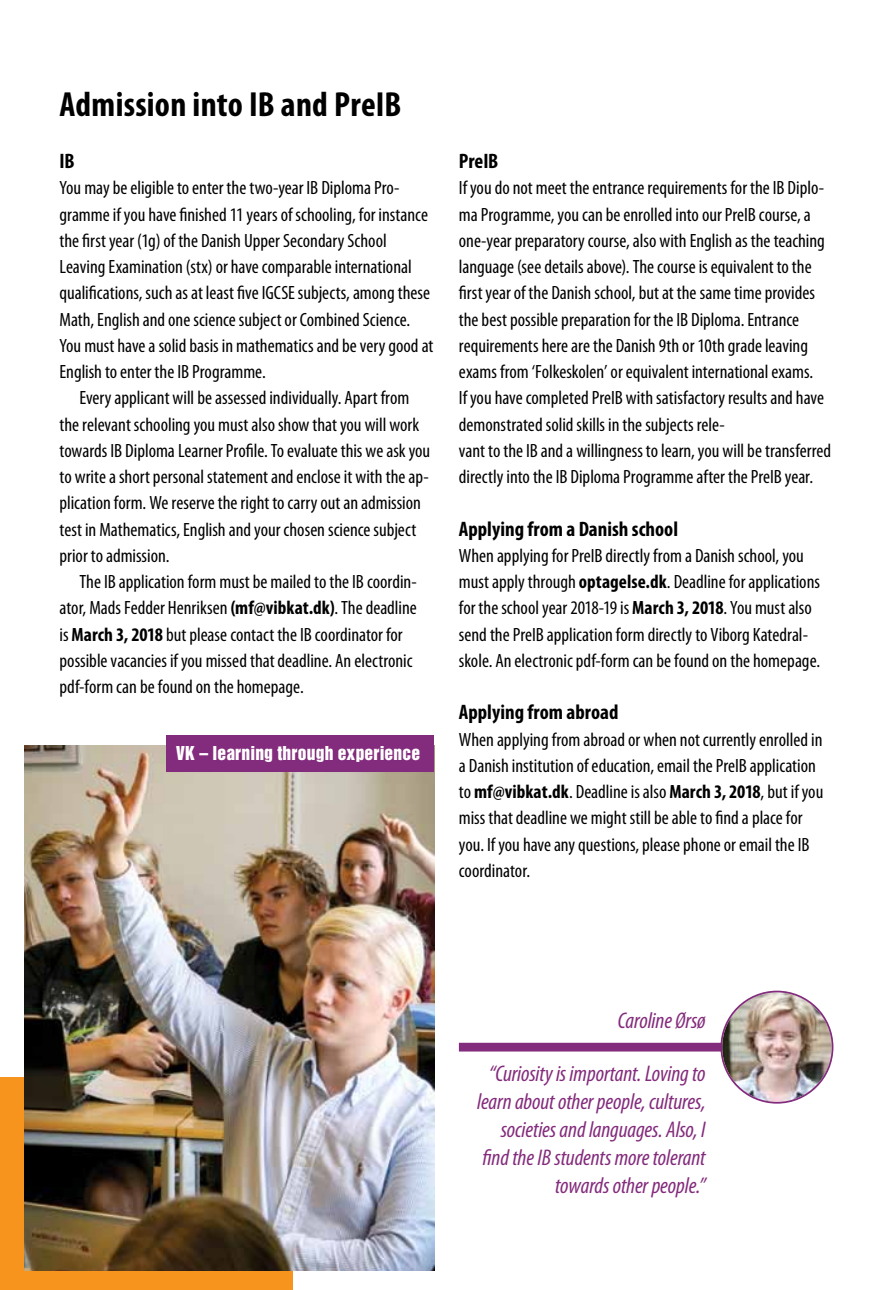
<style>
.page{position:relative;width:893px;height:1290px;background:#fff}
.page>*{position:absolute;margin:0;border:0;box-sizing:border-box;transform-origin:0 0}
.t1{font:700 condensed 35px "Myriad Pro";letter-spacing:.005em;color:#000}
.t2{font:italic condensed 22.75px/28px "Myriad Pro";letter-spacing:-.005em;color:#832b7c;text-align:right}
.t3{font:700 condensed 21px "Myriad Pro";color:#000}
.t4{font:condensed 19.25px/26.2px "Myriad Pro";color:#000}
.t5{font:17.5px "Switzerland Inserat";letter-spacing:.01em;color:#fff}
.s1{font-weight:700}
</style>
<div class="page">
<div style="left:0;top:1077px;width:293px;height:213px;background:#f7941e"></div>
<img style="left:25px;top:745px;width:409px;height:525px">
<div style="left:459px;top:1043px;width:311px;height:8px;background:#832b7c"></div>
<img style="left:722px;top:992px;width:110px;height:110px;border-radius:55px">
<div style="left:720px;top:990px;width:113px;height:113px;border:2px solid #832b7c;border-radius:50%"></div>
<div style="left:166px;top:736px;width:268px;height:36px;background:#832b7c"></div>
<h1 class="t1" style="left:60px;top:82px;width:343px">Admission into IB and PreIB</h1>
<p class="t3" style="left:60px;top:148px;width:17px">IB</p>
<p class="t4" style="left:60px;top:175px;width:375px">You may be eligible to enter the two-year IB Diploma Pro&shy;gramme if you have finished 11 years of schooling, for instance the first year (1g) of the Danish Upper Secondary School Leaving Examination (stx) or have comparable international qualifications, such as at least five IGCSE subjects, among these Math, English and one science subject or Combined Science.<br>You must have a solid basis in mathematics and be very good at English to enter the IB Programme.</p>
<p class="t4" style="left:60px;top:385px;width:372px;text-indent:20px">Every applicant will be assessed individually. Apart from the relevant schooling you must also show that you will work towards IB Diploma Learner Profile. To evaluate this we ask you to write a short personal statement and enclose it with the ap&shy;plication form. We reserve the right to carry out an admission test in Mathematics, English and your chosen science subject prior to admission.</p>
<p class="t4" style="left:60px;top:568px;width:359px;text-indent:20px">The IB application form must be mailed to the IB coordin&shy;ator, Mads Fedder Henriksen <span class="s1">(mf@vibkat.dk)</span>. The deadline is <span class="s1">March 3, 2018</span> but please contact the IB coordinator for possible vacancies if you missed that deadline. An electronic pdf-form can be found on the homepage.</p>
<p class="t5" style="left:176px;top:742px;width:245px">VK – learning through experience</p>
<p class="t3" style="left:459px;top:148px;width:41px">PreIB</p>
<p class="t4" style="left:459px;top:175px;width:374px">If you do not meet the entrance requirements for the IB Diplo&shy;ma Programme, you can be enrolled into our PreIB course, a one-year preparatory course, also with English as the teaching language (see details above). The course is equivalent to the first year of the Danish school, but at the same time provides the best possible preparation for the IB Diploma. Entrance requirements here are the Danish 9th or 10th grade leaving exams from ‘Folkeskolen’ or equivalent international exams.<br>If you have completed PreIB with satisfactory results and have demonstrated solid skills in the subjects rele-<br>vant to the IB and a willingness to learn, you will be transferred directly into the IB Diploma Programme after the PreIB year.</p>
<p class="t3" style="left:459px;top:515px;width:221px">Applying from a Danish school</p>
<p class="t4" style="left:459px;top:542px;width:363px">When applying for PreIB directly from a Danish school, you must apply through <span class="s1">optagelse.dk</span>. Deadline for applications for the school year 2018-19 is <span class="s1">March 3, 2018</span>. You must also send the PreIB application form directly to Viborg Katedral&shy;skole. An electronic pdf-form can be found on the homepage.</p>
<p class="t3" style="left:459px;top:699px;width:161px">Applying from abroad</p>
<p class="t4" style="left:459px;top:726px;width:366px">When applying from abroad or when not currently enrolled in a Danish institution of education, email the PreIB application to <span class="s1">mf@vibkat.dk</span>. Deadline is also <span class="s1">March 3, 2018</span>, but if you miss that deadline we might still be able to find a place for you. If you have any questions, please phone or email the IB coordinator.</p>
<p class="t2" style="left:618px;top:1006px;width:89px">Caroline Ørsø</p>
<p class="t2" style="left:477px;top:1059px;width:230px">“Curiosity is important. Loving to learn about other people, cultures, societies and languages. Also, I find the IB students more tolerant towards other people.”</p>
</div>
